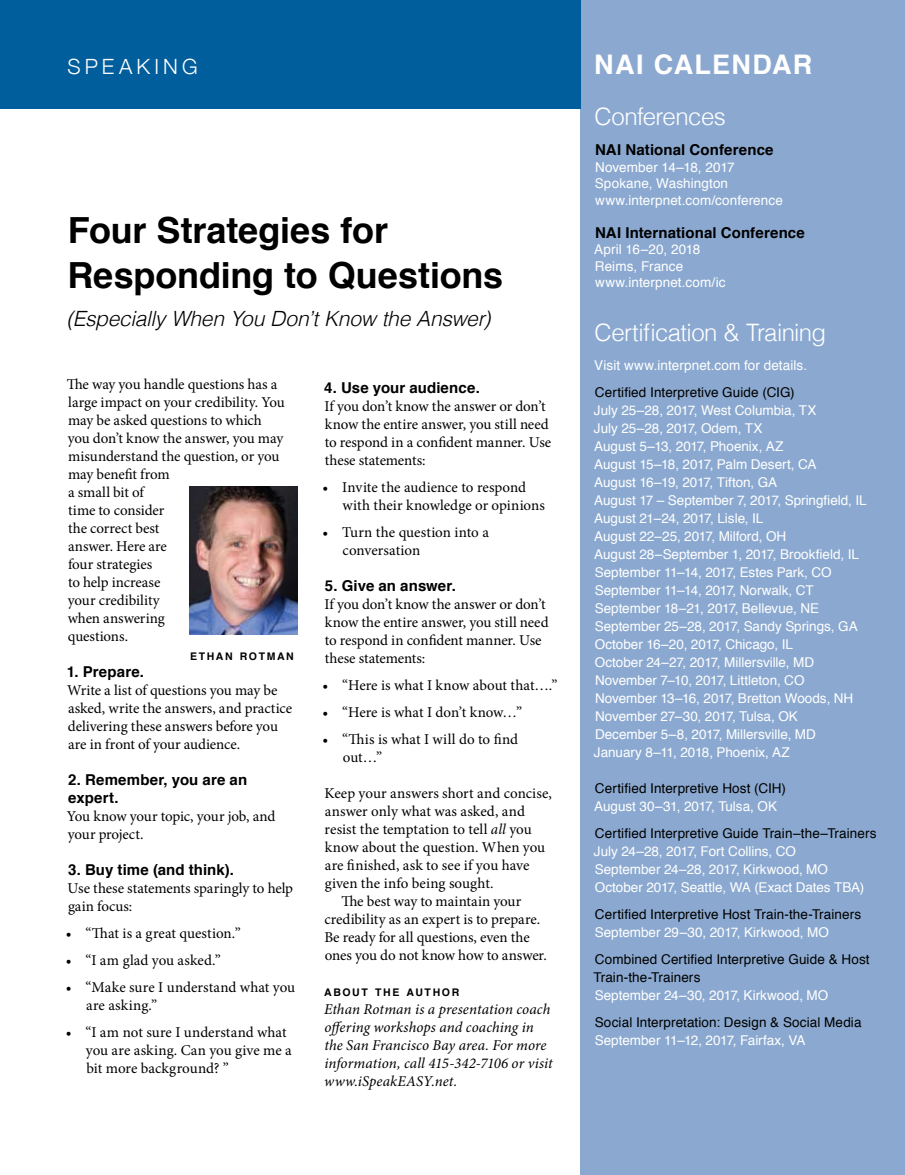
<style>
.page{position:relative;width:905px;height:1175px;background:#fff}
.page>*{position:absolute;margin:0;border:0;box-sizing:border-box;transform-origin:0 0}
.t1{font:700 36px/45px "Helvetica";letter-spacing:-.005em;color:#000}
.t2{font:700 27px "Helvetica";letter-spacing:.045em;color:#fff}
.t3{font:300 24px "Helvetica";letter-spacing:-.025em;color:#fff}
.t4{font:italic 300 21px "Helvetica";letter-spacing:-.015em;color:#000}
.t5{font:300 21px "Helvetica Neue";color:#fff}
.t6{font:15px/18px "Minion Pro";letter-spacing:-.005em;color:#000}
.t7{font:italic 15px/18px "Minion Pro";letter-spacing:.005em;color:#000}
.t8{font:700 15px/18px "Helvetica";letter-spacing:.005em;color:#000}
.t9{font:13.5px/18px "Helvetica";letter-spacing:-.005em;color:#fff}
.t10{font:13.5px/18px "Helvetica";letter-spacing:.01em;color:#000}
.t11{font:700 10.5px "Helvetica";letter-spacing:.155em;color:#000}
.s1{font-style:italic}
</style>
<div class="page">
<div style="left:580px;top:0;width:324px;height:1174px;background:#8ba9d0"></div>
<div style="left:0;top:0;width:580px;height:108px;background:#005e9d"></div>
<img style="left:189px;top:486px;width:108px;height:148px">
<h3 class="t5" style="left:68px;top:50px;width:132px">SP EAKIN G</h3>
<h1 class="t1" style="left:68px;top:208px;width:437px">Four Strategies for<br>Responding to Questions</h1>
<h3 class="t4" style="left:66px;top:300px;width:425px">(Especially When You Don’t Know the Answer)</h3>
<p class="t6" style="left:67px;top:375px;width:220px">The way you handle questions has a large impact on your credibility. You may be asked questions to which you don’t know the answer, you may misunderstand the question, or you may benefit from<br>a small bit of<br>time to consider<br>the correct best<br>answer. Here are<br>four strategies<br>to help increase<br>your credibility<br>when answering<br>questions.</p>
<p class="t8" style="left:67px;top:663px;width:79px">1. Prepare.</p>
<p class="t6" style="left:67px;top:681px;width:226px">Write a list of questions you may be asked, write the answers, and practice delivering these answers before you are in front of your audience.</p>
<p class="t8" style="left:68px;top:771px;width:181px">2. Remember, you are an expert.</p>
<p class="t6" style="left:67px;top:807px;width:210px">You know your topic, your job, and your project.</p>
<p class="t8" style="left:68px;top:861px;width:167px">3. Buy time (and think).</p>
<p class="t6" style="left:68px;top:879px;width:227px">Use these statements sparingly to help gain focus:</p>
<p class="t6" style="left:66px;top:924px;width:176px">• “That is a great question.”</p>
<p class="t6" style="left:66px;top:951px;width:156px">• “I am glad you asked.”</p>
<p class="t6" style="left:86px;top:978px;width:210px;text-indent:-20px">• “Make sure I understand what you are asking.”</p>
<p class="t6" style="left:86px;top:1023px;width:207px;text-indent:-20px">• “I am not sure I understand what you are asking. Can you give me a bit more background? ”</p>
<p class="t11" style="left:190px;top:647px;width:105px">ETHAN ROTMAN</p>
<p class="t8" style="left:324px;top:378px;width:157px">4. Use your audience.</p>
<p class="t6" style="left:324px;top:397px;width:228px">If you don’t know the answer or don’t know the entire answer, you still need to respond in a confident manner. Use these statements:</p>
<p class="t6" style="left:342px;top:478px;width:204px;text-indent:-20px">• Invite the audience to respond with their knowledge or opinions</p>
<p class="t6" style="left:342px;top:523px;width:148px;text-indent:-20px">• Turn the question into a conversation</p>
<p class="t8" style="left:325px;top:576px;width:132px">5. Give an answer.</p>
<p class="t6" style="left:324px;top:595px;width:226px">If you don’t know the answer or don’t know the entire answer, you still need to respond in confident manner. Use these statements:</p>
<p class="t6" style="left:322px;top:676px;width:236px">• “Here is what I know about that….”</p>
<p class="t6" style="left:322px;top:703px;width:201px">• “Here is what I don’t know…”</p>
<p class="t6" style="left:343px;top:730px;width:177px;text-indent:-20px">• “This is what I will do to find out…”</p>
<p class="t6" style="left:324px;top:784px;width:229px">Keep your answers short and concise,</p>
<p class="t6" style="left:325px;top:802px;width:202px">answer only what was asked, and</p>
<p class="t6" style="left:324px;top:820px;width:208px">resist the temptation to tell <span class="s1">all</span> you</p>
<p class="t6" style="left:325px;top:838px;width:222px">know about the question. When you</p>
<p class="t6" style="left:325px;top:856px;width:206px">are finished, ask to see if you have</p>
<p class="t6" style="left:325px;top:874px;width:170px">given the info being sought.</p>
<p class="t6" style="left:341px;top:892px;width:181px">The best way to maintain your</p>
<p class="t6" style="left:324px;top:910px;width:217px">credibility as an expert is to prepare.</p>
<p class="t6" style="left:324px;top:928px;width:207px">Be ready for all questions, even the</p>
<p class="t6" style="left:325px;top:946px;width:224px">ones you do not know how to answer.</p>
<p class="t11" style="left:324px;top:983px;width:136px">ABOUT THE AUTHOR</p>
<p class="t7" style="left:324px;top:1000px;width:230px">Ethan Rotman is a presentation coach offering workshops and coaching in the San Francisco Bay area. For more information, call 415-342-7106 or visit www.iSpeakEASY.net.</p>
<h2 class="t2" style="left:594px;top:43px;width:220px">NAI Calendar</h2>
<h3 class="t3" style="left:594px;top:96px;width:133px">Conferences</h3>
<p class="t8" style="left:595px;top:141px;width:180px">NAI National Conference</p>
<p class="t9" style="left:595px;top:159px;width:190px;line-height:16.5px">November 14–18, 2017<br>Spokane, Washington www.interpnet.com/conference</p>
<p class="t8" style="left:595px;top:224px;width:211px">NAI International Conference</p>
<p class="t9" style="left:594px;top:242px;width:133px;line-height:16.5px">April 16–20, 2018<br>Reims, France www.interpnet.com/ic</p>
<h3 class="t3" style="left:594px;top:312px;width:233px">Certification &amp; Training</h3>
<p class="t9" style="left:594px;top:357px;width:214px">Visit www.interpnet.com for details.</p>
<p class="t10" style="left:595px;top:384px;width:201px">Certified Interpretive Guide (CIG)</p>
<p class="t9" style="left:594px;top:402px;width:274px">July 25–28, 2017, West Columbia, TX<br>July 25–28, 2017, Odem, TX<br>August 5–13, 2017, Phoenix, AZ<br>August 15–18, 2017, Palm Desert, CA<br>August 16–19, 2017, Tifton, GA<br>August 17 – September 7, 2017, Springfield, IL August 21–24, 2017, Lisle, IL<br>August 22–25, 2017, Milford, OH<br>August 28–September 1, 2017, Brookfield, IL September 11–14, 2017, Estes Park, CO September 11–14, 2017, Norwalk, CT September 18–21, 2017, Bellevue, NE September 25–28, 2017, Sandy Springs, GA October 16–20, 2017, Chicago, IL<br>October 24–27, 2017, Millersville, MD November 7–10, 2017, Littleton, CO<br>N ovember 13–16, 2017, Bretton Woods, NH November 27–30, 2017, Tulsa, OK<br>December 5–8, 2017, Millersville, MD<br>January 8–11, 2018, Phoenix, AZ</p>
<p class="t10" style="left:595px;top:780px;width:193px">Certified Interpretive Host (CIH)</p>
<p class="t9" style="left:594px;top:798px;width:174px">August 30–31, 2017, Tulsa, OK</p>
<p class="t10" style="left:595px;top:825px;width:283px">Certified Interpretive Guide Train–the–Trainers</p>
<p class="t9" style="left:594px;top:843px;width:272px">July 24–28, 2017, Fort Collins, CO<br>September 24–28, 2017, Kirkwood, MO<br>October 2017, Seattle, WA (Exact Dates TBA)</p>
<p class="t10" style="left:595px;top:906px;width:268px">Certified Interpretive Host Train-the-Trainers</p>
<p class="t9" style="left:595px;top:924px;width:234px">September 29–30, 2017, Kirkwood, MO</p>
<p class="t10" style="left:593px;top:951px;width:277px">Combined Certified Interpretive Guide &amp; Host<br>Train-the-Trainers</p>
<p class="t9" style="left:595px;top:987px;width:234px">September 24–30, 2017, Kirkwood, MO</p>
<p class="t10" style="left:595px;top:1014px;width:268px">Social Interpretation: Design &amp; Social Media</p>
<p class="t9" style="left:595px;top:1032px;width:212px">September 11–12, 2017, Fairfax, VA</p>
</div>
